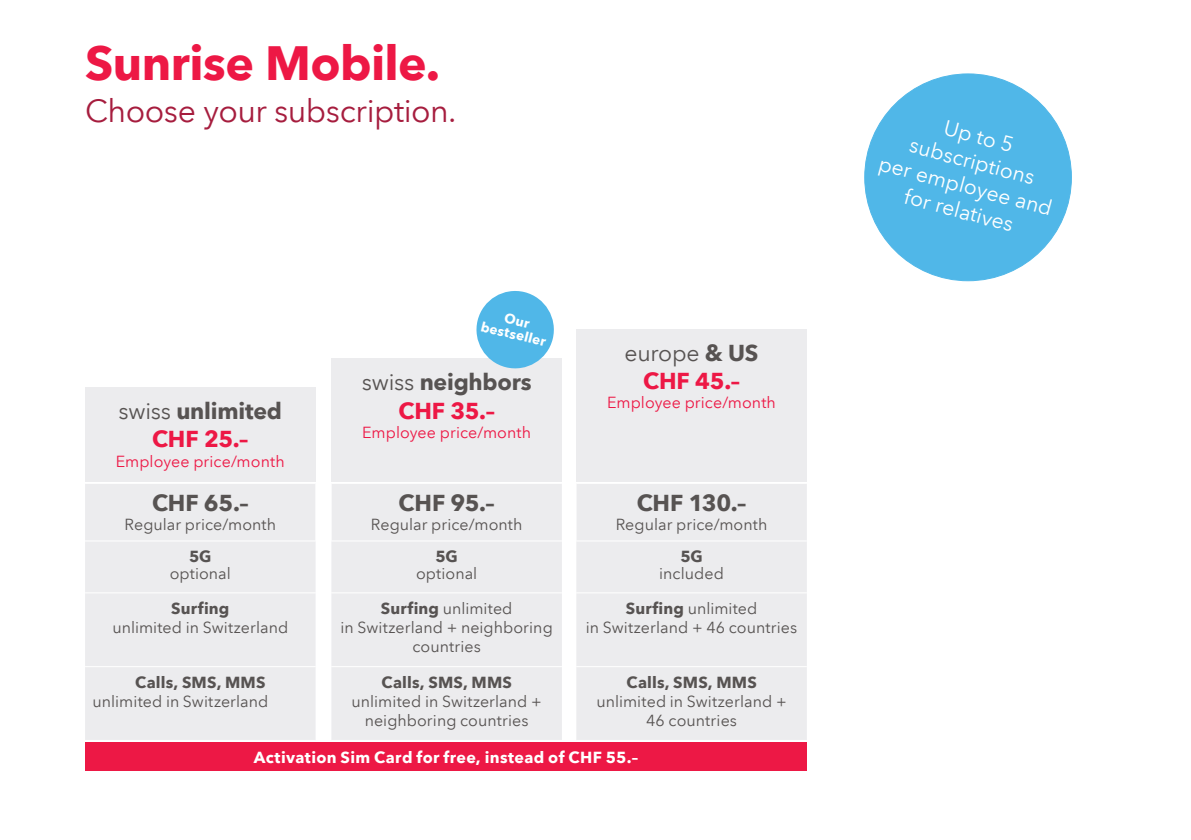
<style>
.page{position:relative;width:1191px;height:840px;background:#fff}
.page>*{position:absolute;margin:0;border:0;box-sizing:border-box;transform-origin:0 0}
.t1{font:700 48px "Avenir Next LT Pro";letter-spacing:-.01em;color:#ed1845}
.t2{font:32px "Avenir Next LT Pro";letter-spacing:-.015em;color:#a61d3e}
.t3{font:700 23px/28px "Avenir Next LT Pro";letter-spacing:-.01em;color:#575352;text-align:center}
.t4{font:700 23px/27.6px "Avenir Next LT Pro";color:#ed1845;text-align:center}
.t5{font:21.2px/25.6px "Avenir Next LT Pro";color:#fff;text-align:center}
.t6{font:16px/19.2px "Avenir Next LT Pro";letter-spacing:.005em;color:#575352;text-align:center}
.t7{font:16px "Avenir Next LT Pro";letter-spacing:.005em;color:#ed1845}
.t8{font:700 16px "Avenir Next LT Pro";letter-spacing:.01em;color:#575352}
.t9{font:700 16px "Avenir Next LT Pro";letter-spacing:.02em;color:#fff}
.t10{font:700 13.6px/14px "Avenir Next LT Pro";color:#fff;text-align:center}
.s1{font-weight:400}
.s2{color:#ed1845}
.s3{font-weight:400;color:#575352}
.s4{color:#575352}
.s5{font-weight:700}
</style>
<div class="page">
<div style="left:864px;top:74px;width:207px;height:206px;background:#50b7e8;border-radius:50%"></div>
<div style="left:85px;top:484px;width:722px;height:255px;background:#ececee"></div>
<hr style="left:85px;top:592px;width:230px;height:1px;background:#fff">
<svg style="left:315px;top:592px;width:16px;height:1px"></svg>
<hr style="left:331px;top:592px;width:231px;height:1px;background:#fff">
<svg style="left:562px;top:592px;width:14px;height:1px"></svg>
<hr style="left:576px;top:592px;width:231px;height:1px;background:#fff">
<hr style="left:85px;top:665px;width:230px;height:1px;background:#fff">
<svg style="left:315px;top:665px;width:16px;height:1px"></svg>
<hr style="left:331px;top:665px;width:231px;height:1px;background:#fff">
<svg style="left:562px;top:665px;width:14px;height:1px"></svg>
<hr style="left:576px;top:665px;width:231px;height:1px;background:#fff">
<hr style="left:85px;top:540px;width:230px;height:1px;background:#fff">
<svg style="left:315px;top:484px;width:261px;height:57px;background:#eeeef0"></svg>
<hr style="left:576px;top:540px;width:231px;height:1px;background:#fff">
<div style="left:85px;top:387px;width:230px;height:94px;background:#ececee"></div>
<div style="left:331px;top:358px;width:231px;height:123px;background:#ececee"></div>
<div style="left:576px;top:329px;width:230px;height:152px;background:#ececee"></div>
<svg style="left:476px;top:291px;width:78px;height:78px"></svg>
<div style="left:85px;top:742px;width:722px;height:28px;background:#ed1845"></div>
<h1 class="t1" style="left:85px;top:34px;width:357px">Sunrise Mobile.</h1>
<h2 class="t2" style="left:85px;top:92px;width:373px">Choose your subscription.</h2>
<h3 class="t3" style="left:118px;top:397px;width:165px"><span class="s1">swiss</span> unlimited<br><span class="s2">CHF 25.–</span></h3>
<p class="t7" style="left:116px;top:451px;width:170px">Employee price/month</p>
<h3 class="t3" style="left:152px;top:488px;width:98px">CHF 65.–</h3>
<p class="t6" style="left:124px;top:514px;width:153px">Regular price/month</p>
<p class="t8" style="left:189px;top:546px;width:24px">5G</p>
<p class="t6" style="left:170px;top:564px;width:63px">optional</p>
<p class="t10" style="left:486px;top:305px;width:68px;rotate:14deg">Our bestseller</p>
<h3 class="t3" style="left:362px;top:368px;width:171px"><span class="s1">swiss</span> neighbors<br><span class="s2">CHF 35.–</span></h3>
<p class="t7" style="left:362px;top:422px;width:170px">Employee price/month</p>
<h3 class="t3" style="left:398px;top:488px;width:98px">CHF 95.–</h3>
<p class="t6" style="left:371px;top:514px;width:153px">Regular price/month</p>
<p class="t8" style="left:435px;top:546px;width:24px">5G</p>
<p class="t6" style="left:416px;top:564px;width:63px">optional</p>
<h3 class="t4" style="left:624px;top:339px;width:135px"><span class="s3">europe</span> <span class="s4">&amp; US<br></span>CHF 45.–</h3>
<p class="t7" style="left:607px;top:392px;width:170px">Employee price/month</p>
<h3 class="t3" style="left:636px;top:488px;width:111px">CHF 130.–</h3>
<p class="t6" style="left:616px;top:514px;width:153px">Regular price/month</p>
<p class="t8" style="left:680px;top:546px;width:24px">5G</p>
<p class="t6" style="left:659px;top:564px;width:66px">included</p>
<p class="t8" style="left:171px;top:598px;width:60px">Surfing</p>
<p class="t6" style="left:112px;top:617px;width:177px">unlimited in Switzerland</p>
<p class="t8" style="left:135px;top:672px;width:132px">Calls, SMS, MMS</p>
<p class="t6" style="left:93px;top:691px;width:177px">unlimited in Switzerland</p>
<p class="t6" style="left:340px;top:598px;width:214px"><span class="s5">Surfing</span> unlimited<br>in Switzerland + neighboring countries</p>
<p class="t6" style="left:586px;top:598px;width:213px"><span class="s5">Surfing</span> unlimited<br>in Switzerland + 46 countries</p>
<p class="t8" style="left:381px;top:672px;width:132px">Calls, SMS, MMS</p>
<p class="t6" style="left:351px;top:691px;width:192px">unlimited in Switzerland + neighboring countries</p>
<p class="t8" style="left:626px;top:672px;width:132px">Calls, SMS, MMS</p>
<p class="t6" style="left:596px;top:691px;width:192px">unlimited in Switzerland +<br>46 countries</p>
<p class="t9" style="left:254px;top:746px;width:386px">Activation Sim Card for free, instead of CHF 55.–</p>
<h3 class="t5" style="left:896px;top:101px;width:180px;rotate:15deg">Up to 5 subscriptions<br>per employee and for relatives</h3>
</div>
